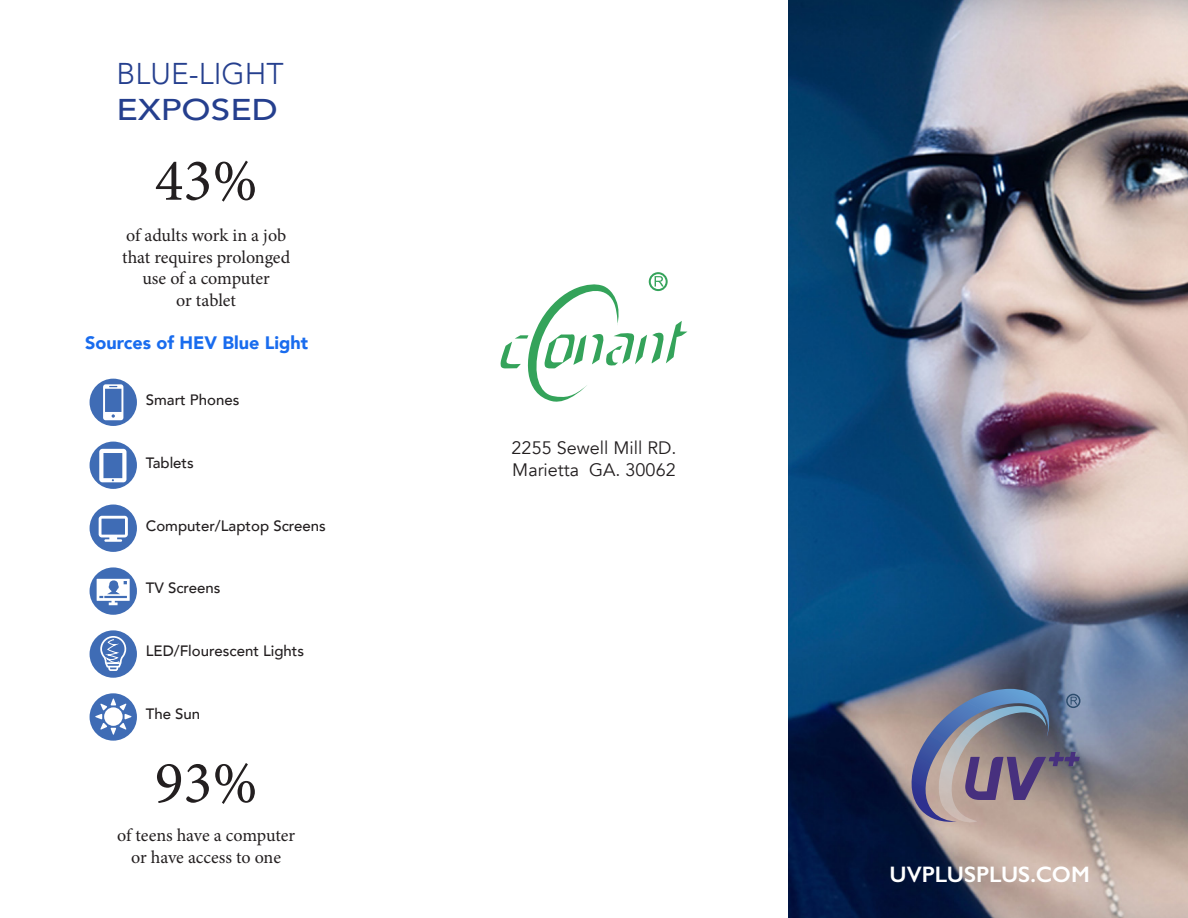
<style>
.page{position:relative;width:1188px;height:918px;background:#fff}
.page>*{position:absolute;margin:0;border:0;box-sizing:border-box;transform-origin:0 0}
.t1{font:60px "Minion Pro";color:#231f20}
.t2{font:300 30px "Avenir";color:#253f8e}
.t3{font:500 30px "Avenir";color:#253f8e;scale:1.17 1}
.t4{font:600 22.5px "Gill Sans";color:#fff}
.t5{font:18px/21.6px "Minion Pro";letter-spacing:-.005em;color:#231f20;text-align:center}
.t6{font:18px "Avenir";color:#231f20}
.t7{font:900 18px "Avenir";color:#196cee}
.t8{font:500 15px "Avenir";color:#231f20}
</style>
<div class="page">
<img style="left:788px;top:0;width:400px;height:918px">
<svg style="left:909px;top:689px;width:172px;height:137px;background:#868191"></svg>
<svg style="left:501px;top:272px;width:186px;height:130px"></svg>
<div style="left:90px;top:379px;width:47px;height:47px;background:#3f6cb5;border-radius:50%"></div>
<svg style="left:103px;top:384px;width:20px;height:36px"></svg>
<div style="left:90px;top:442px;width:47px;height:47px;background:#3f6cb5;border-radius:50%"></div>
<svg style="left:99px;top:449px;width:28px;height:33px"></svg>
<div style="left:90px;top:630px;width:47px;height:48px;background:#3f6cb5;border-radius:50%"></div>
<svg style="left:100px;top:636px;width:26px;height:35px"></svg>
<div style="left:90px;top:693px;width:47px;height:48px;background:#3f6cb5;border-radius:50%"></div>
<svg style="left:95px;top:699px;width:36px;height:36px"></svg>
<svg style="left:90px;top:505px;width:47px;height:47px"></svg>
<div style="left:90px;top:567px;width:47px;height:48px;background:#3f6cb5;border-radius:50%"></div>
<svg style="left:97px;top:579px;width:33px;height:26px"></svg>
<p class="t2" style="left:117px;top:56px;width:169px">BLUE-LIGHT</p>
<p class="t3" style="left:117px;top:84px;width:139px">EXPOSED</p>
<p class="t1" style="left:155px;top:140px;width:104px">43%</p>
<p class="t5" style="left:122px;top:225px;width:170px">of adults work in a job that requires prolonged use of a computer</p>
<p class="t5" style="left:176px;top:289px;width:61px">or tablet</p>
<p class="t7" style="left:85px;top:327px;width:224px">Sources of HEV Blue Light</p>
<p class="t8" style="left:146px;top:387px;width:95px">Smart Phones</p>
<p class="t8" style="left:146px;top:450px;width:50px">Tablets</p>
<p class="t8" style="left:146px;top:512px;width:182px">Computer/Laptop Screens</p>
<p class="t8" style="left:146px;top:575px;width:76px">TV Screens</p>
<p class="t8" style="left:146px;top:638px;width:160px">LED/Flourescent Lights</p>
<p class="t8" style="left:146px;top:700px;width:56px">The Sun</p>
<p class="t1" style="left:155px;top:743px;width:104px">93%</p>
<p class="t5" style="left:117px;top:825px;width:179px">of teens have a computer or have access to one</p>
<p class="t6" style="left:512px;top:437px;width:166px">2255 Sewell Mill RD.</p>
<p class="t6" style="left:512px;top:459px;width:165px">Marietta GA. 30062</p>
<p class="t4" style="left:890px;top:860px;width:202px">UVPLUSPLUS.COM</p>
</div>
